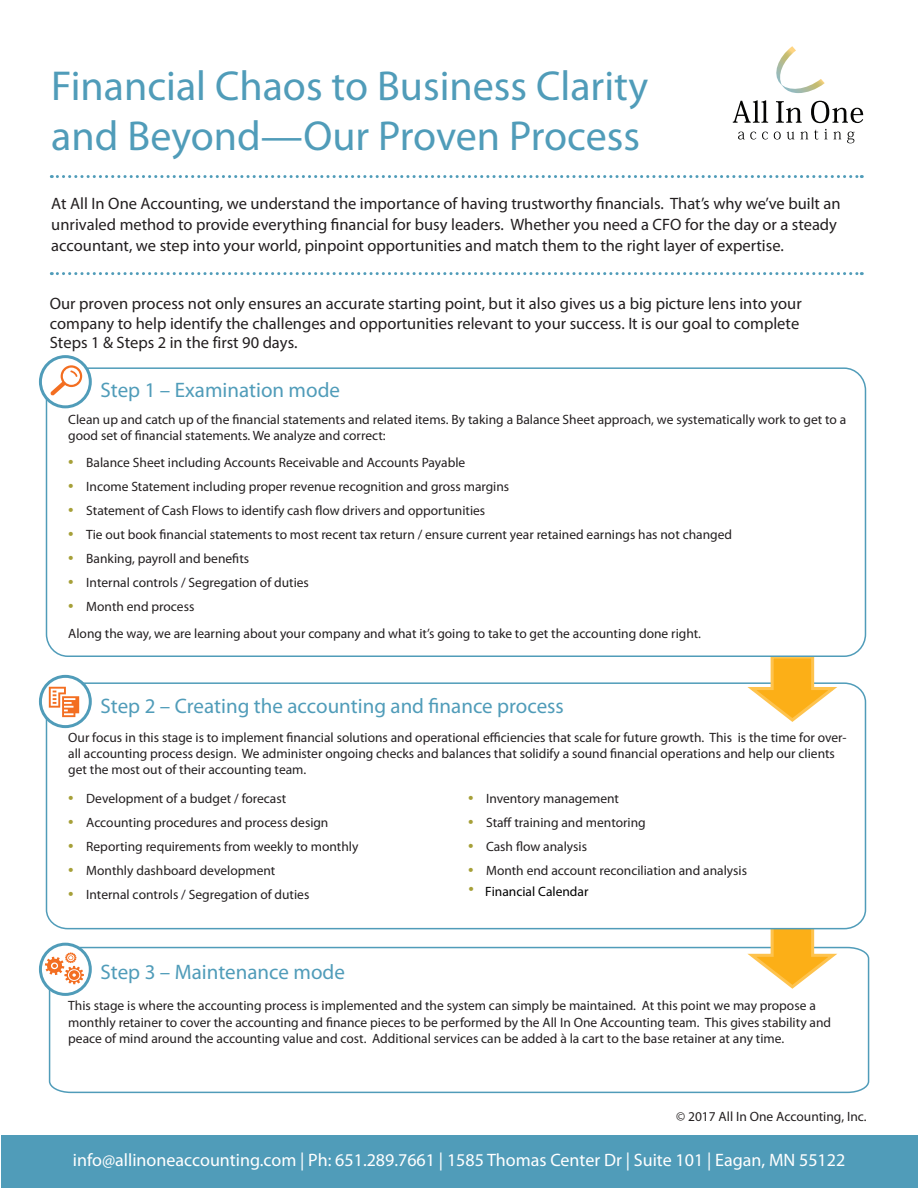
<style>
.page{position:relative;width:918px;height:1188px;background:#fff}
.page>*{position:absolute;margin:0;border:0;box-sizing:border-box;transform-origin:0 0}
.t1{font:42px/50.4px "Myriad Pro";color:#509cb9}
.Paragraph{font:21px "Myriad Pro";color:#509cb9}
.t2{font:18px "Myriad Pro";color:#fff}
.Paragraph-2{font:16.5px/21px "Myriad Pro";color:#231f20}
.t3{font:13.5px/16.2px "Myriad Pro";color:#231f20}
.t4{font:13.5px "Myriad Pro";color:#000}
.s1{font-size:19.5px;color:#a6a038}
</style>
<div class="page">
<div style="left:2px;top:1135px;width:916px;height:53px;background:#509cb9"></div>
<svg style="left:733px;top:100px;width:35px;height:23px"></svg>
<svg style="left:776px;top:101px;width:26px;height:22px"></svg>
<svg style="left:811px;top:101px;width:52px;height:22px"></svg>
<svg style="left:738px;top:132px;width:18px;height:8px"></svg>
<svg style="left:762px;top:132px;width:6px;height:8px"></svg>
<svg style="left:774px;top:132px;width:7px;height:8px"></svg>
<svg style="left:787px;top:132px;width:21px;height:8px"></svg>
<svg style="left:814px;top:129px;width:27px;height:11px"></svg>
<svg style="left:847px;top:132px;width:8px;height:11px"></svg>
<svg style="left:776px;top:46px;width:49px;height:47px"></svg>
<svg style="left:48px;top:946px;width:822px;height:148px"></svg>
<svg style="left:748px;top:930px;width:89px;height:59px"></svg>
<svg style="left:45px;top:682px;width:822px;height:248px"></svg>
<svg style="left:748px;top:657px;width:89px;height:66px"></svg>
<div style="left:46px;top:367px;width:820px;height:290px;border:2px solid #509cb9;border-radius:22px"></div>
<svg style="left:51px;top:272px;width:811px;height:3px"></svg>
<svg style="left:51px;top:175px;width:811px;height:3px"></svg>
<svg style="left:40px;top:357px;width:50px;height:50px"></svg>
<div style="left:39px;top:355px;width:53px;height:53px;border:3px solid #509cb9;border-radius:50%"></div>
<svg style="left:50px;top:365px;width:32px;height:31px"></svg>
<svg style="left:40px;top:676px;width:50px;height:51px"></svg>
<div style="left:39px;top:675px;width:53px;height:53px;border:3px solid #509cb9;border-radius:50%"></div>
<svg style="left:40px;top:944px;width:50px;height:50px"></svg>
<div style="left:39px;top:943px;width:53px;height:53px;border:3px solid #509cb9;border-radius:50%"></div>
<svg style="left:49px;top:687px;width:30px;height:30px"></svg>
<svg style="left:45px;top:952px;width:39px;height:32px"></svg>
<p class="t1" style="left:51px;top:60px;width:599px">Financial Chaos to Business Clarity and Beyond—Our Proven Process</p>
<p class="Paragraph-2" style="left:51px;top:193px;width:791px">At All In One Accounting, we understand the importance of having trustworthy financials. That’s why we’ve built an unrivaled method to provide everything financial for busy leaders. Whether you need a CFO for the day or a steady accountant, we step into your world, pinpoint opportunities and match them to the right layer of expertise.</p>
<p class="Paragraph-2" style="left:50px;top:294px;width:753px;line-height:19.2px">Our proven process not only ensures an accurate starting point, but it also gives us a big picture lens into your company to help identify the challenges and opportunities relevant to your success. It is our goal to complete<br>Steps 1 &amp; Steps 2 in the first 90 days.</p>
<p class="Paragraph" style="left:101px;top:377px;width:241px">Step 1 – Examination mode</p>
<p class="t3" style="left:68px;top:411px;width:780px">Clean up and catch up of the financial statements and related items. By taking a Balance Sheet approach, we systematically work to get to a good set of financial statements. We analyze and correct:</p>
<p class="t3" style="left:68px;top:454px;width:399px"><span class="s1">•</span> Balance Sheet including Accounts Receivable and Accounts Payable</p>
<p class="t3" style="left:68px;top:478px;width:443px"><span class="s1">•</span> Income Statement including proper revenue recognition and gross margins</p>
<p class="t3" style="left:68px;top:502px;width:419px"><span class="s1">•</span> Statement of Cash Flows to identify cash flow drivers and opportunities</p>
<p class="t3" style="left:68px;top:526px;width:665px"><span class="s1">•</span> Tie out book financial statements to most recent tax return / ensure current year retained earnings has not changed</p>
<p class="t3" style="left:68px;top:550px;width:182px"><span class="s1">•</span> Banking, payroll and benefits</p>
<p class="t3" style="left:68px;top:574px;width:242px"><span class="s1">•</span> Internal controls / Segregation of duties</p>
<p class="t3" style="left:68px;top:598px;width:128px"><span class="s1">•</span> Month end process</p>
<p class="t3" style="left:68px;top:626px;width:634px">Along the way, we are learning about your company and what it’s going to take to get the accounting done right.</p>
<p class="Paragraph" style="left:101px;top:693px;width:465px">Step 2 – Creating the accounting and finance process</p>
<p class="t3" style="left:68px;top:729px;width:780px">Our focus in this stage is to implement financial solutions and operational efficiencies that scale for future growth. This is the time for over&shy;all accounting process design. We administer ongoing checks and balances that solidify a sound financial operations and help our clients get the most out of their accounting team.</p>
<p class="t3" style="left:68px;top:790px;width:220px"><span class="s1">•</span> Development of a budget / forecast</p>
<p class="t3" style="left:68px;top:814px;width:262px"><span class="s1">•</span> Accounting procedures and process design</p>
<p class="t3" style="left:68px;top:838px;width:292px"><span class="s1">•</span> Reporting requirements from weekly to monthly</p>
<p class="t3" style="left:68px;top:862px;width:209px"><span class="s1">•</span> Monthly dashboard development</p>
<p class="t3" style="left:68px;top:886px;width:243px"><span class="s1">•</span> Internal controls / Segregation of duties</p>
<p class="Paragraph" style="left:101px;top:959px;width:246px">Step 3 – Maintenance mode</p>
<p class="t3" style="left:468px;top:790px;width:153px"><span class="s1">•</span> Inventory management</p>
<p class="t3" style="left:468px;top:814px;width:179px"><span class="s1">•</span> Staff training and mentoring</p>
<p class="t3" style="left:468px;top:838px;width:120px"><span class="s1">•</span> Cash flow analysis</p>
<p class="t3" style="left:468px;top:862px;width:281px"><span class="s1">•</span> Month end account reconciliation and analysis</p>
<p class="t4" style="left:468px;top:884px;width:122px"><sup>•</sup> Financial Calendar</p>
<p class="t3" style="left:68px;top:998px;width:764px">This stage is where the accounting process is implemented and the system can simply be maintained. At this point we may propose a monthly retainer to cover the accounting and finance pieces to be performed by the All In One Accounting team. This gives stability and peace of mind around the accounting value and cost. Additional services can be added à la cart to the base retainer at any time.</p>
<p class="t3" style="left:676px;top:1108px;width:192px">© 2017 All In One Accounting, Inc.</p>
<h3 class="t2" style="left:73px;top:1148px;width:774px">info@allinoneaccounting.com | Ph: 651.289.7661 | 1585 Thomas Center Dr | Suite 101 | Eagan, MN 55122</h3>
</div>
